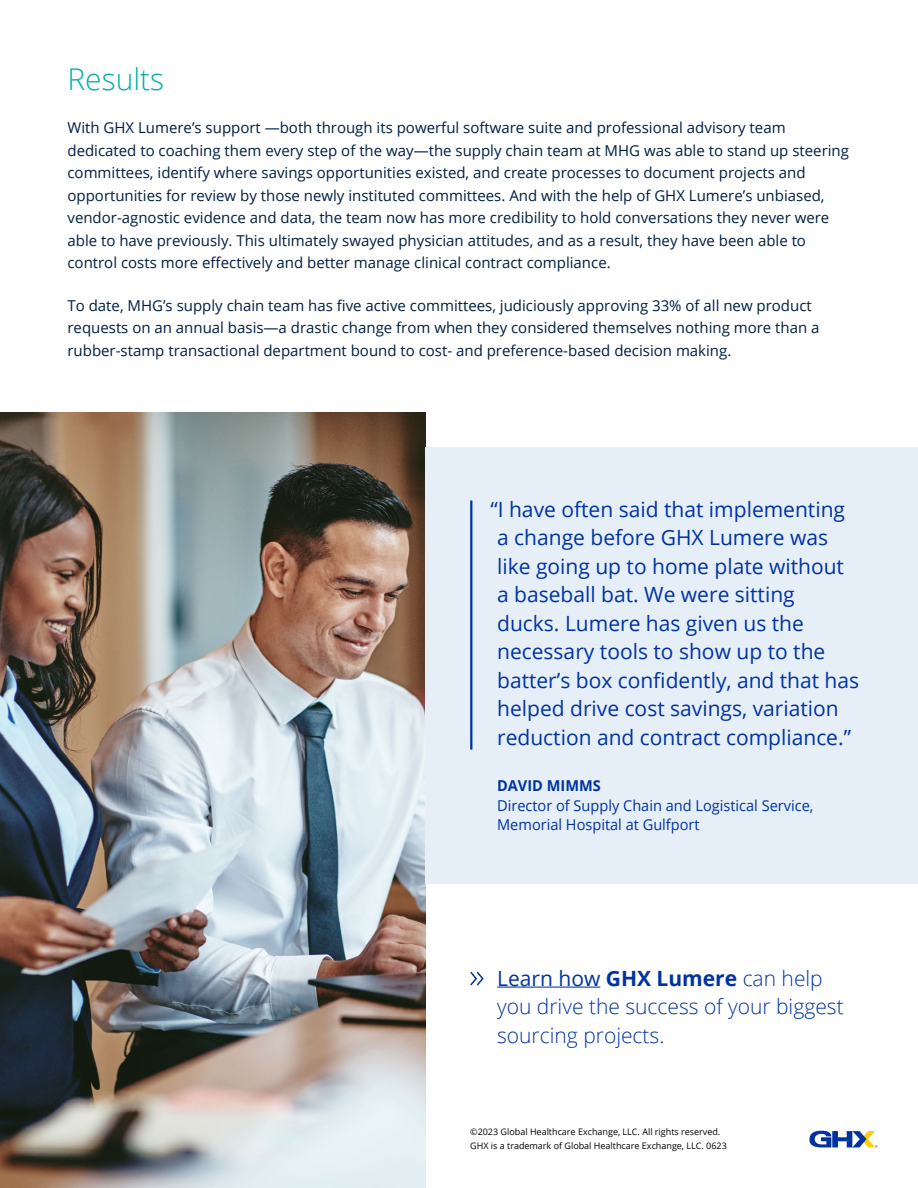
<style>
.page{position:relative;width:918px;height:1188px;background:#fff}
.page>*{position:absolute;margin:0;border:0;box-sizing:border-box;transform-origin:0 0}
.t1{font:300 30px "Open Sans";color:#00afaa}
.t2{font:21px/28.5px "Open Sans";color:#0033a1}
.t3{font:300 21px/28.5px "Open Sans";color:#0033a1}
.t4{font:15px/22.5px "Open Sans";color:#011e41}
.t5{font:15px/19.5px "Open Sans";color:#0033a1}
.t6{font:700 15px "Open Sans";color:#0033a1}
.t7{font:9px/13.5px "Open Sans";color:#000}
.s1{font-weight:400}
.s2{font-weight:700}
</style>
<div class="page">
<img style="left:0;top:412px;width:425px;height:776px">
<div style="left:425px;top:447px;width:493px;height:437px;background:#e6eef8"></div>
<hr style="left:470px;top:501px;width:2px;height:249px;background:#0033a1">
<hr style="left:497px;top:987px;width:103px;height:1px;background:#0033a1">
<svg style="left:470px;top:971px;width:14px;height:15px"></svg>
<svg style="left:809px;top:1131px;width:68px;height:16px"></svg>
<h1 class="t1" style="left:68px;top:59px;width:98px">Results</h1>
<p class="t4" style="left:68px;top:116px;width:783px">With GHX Lumere’s support —both through its powerful software suite and professional advisory team dedicated to coaching them every step of the way—the supply chain team at MHG was able to stand up steering committees, identify where savings opportunities existed, and create processes to document projects and opportunities for review by those newly instituted committees. And with the help of GHX Lumere’s unbiased, vendor-agnostic evidence and data, the team now has more credibility to hold conversations they never were able to have previously. This ultimately swayed physician attitudes, and as a result, they have been able to control costs more effectively and better manage clinical contract compliance.</p>
<p class="t4" style="left:68px;top:294px;width:754px">To date, MHG’s supply chain team has five active committees, judiciously approving 33% of all new product requests on an annual basis—a drastic change from when they considered themselves nothing more than a rubber-stamp transactional department bound to cost- and preference-based decision making.</p>
<p class="t2" style="left:497px;top:494px;width:364px;text-indent:-7px">“I have often said that implementing a change before GHX Lumere was like going up to home plate without a baseball bat. We were sitting ducks. Lumere has given us the necessary tools to show up to the batter’s box confidently, and that has helped drive cost savings, variation reduction and contract compliance.”</p>
<p class="t6" style="left:497px;top:775px;width:105px">DAVID MIMMS</p>
<p class="t5" style="left:497px;top:795px;width:318px">Director of Supply Chain and Logistical Service,<br>Memorial Hospital at Gulfport</p>
<h2 class="t3" style="left:497px;top:963px;width:348px"><span class="s1">Learn how</span> <span class="s2">GHX Lumere</span> can help you drive the success of your biggest sourcing projects.</h2>
<p class="t7" style="left:470px;top:1125px;width:258px">©2023 Global Healthcare Exchange, LLC. All rights reserved.<br>GHX is a trademark of Global Healthcare Exchange, LLC. 0623</p>
</div>
